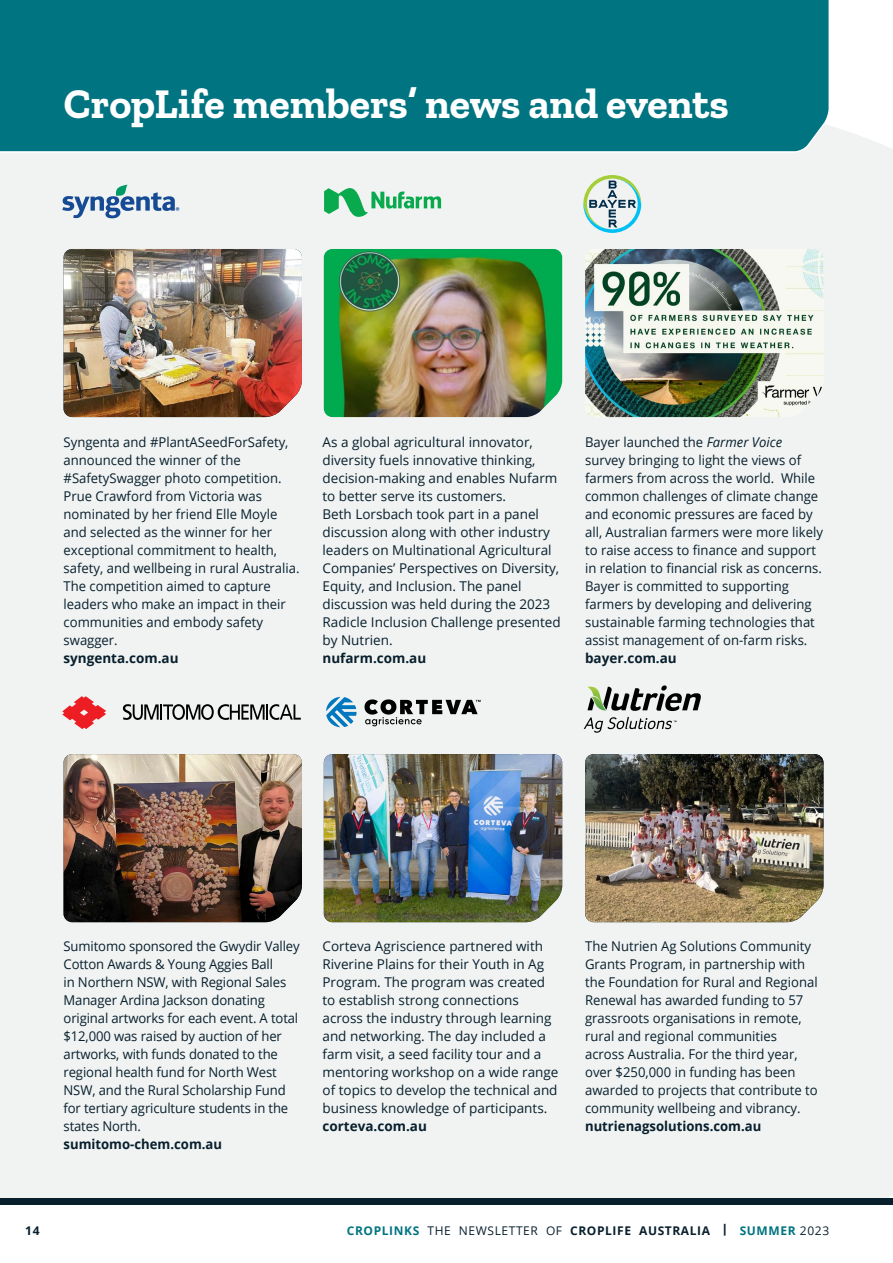
<style>
.page{position:relative;width:893px;height:1263px;background:#fff}
.page>*{position:absolute;margin:0;border:0;box-sizing:border-box;transform-origin:0 0}
.Body{font:700 42px "Zilla Slab";color:#fff}
.Body-2{font:13.5px/18px "Open Sans";color:#081f2d}
.t1{font:12px "Open Sans";letter-spacing:.05em;color:#081f2d}
.t2{font:700 12px "Open Sans";color:#081f2d}
.s1{font-weight:700}
.s2{font-style:italic}
.s3{font-weight:700;color:#007481}
.s4{font-weight:800}
</style>
<div class="page">
<div style="left:0;top:0;width:893px;height:1202px;background:#f0f3f2"></div>
<svg style="left:592px;top:0;width:301px;height:923px"></svg>
<div style="left:0;top:1198px;width:893px;height:7px;background:#081f2d"></div>
<img style="left:64px;top:249px;width:238px;height:168px">
<img style="left:585px;top:249px;width:238px;height:168px">
<svg style="left:62px;top:185px;width:117px;height:33px"></svg>
<svg style="left:584px;top:175px;width:57px;height:58px"></svg>
<img style="left:324px;top:249px;width:238px;height:168px">
<svg style="left:324px;top:188px;width:117px;height:29px"></svg>
<img style="left:64px;top:754px;width:238px;height:168px">
<img style="left:585px;top:754px;width:238px;height:168px">
<svg style="left:62px;top:696px;width:44px;height:33px"></svg>
<svg style="left:123px;top:704px;width:178px;height:16px"></svg>
<svg style="left:584px;top:717px;width:92px;height:16px"></svg>
<svg style="left:587px;top:685px;width:114px;height:26px"></svg>
<img style="left:324px;top:754px;width:238px;height:168px">
<svg style="left:326px;top:697px;width:30px;height:30px"></svg>
<svg style="left:365px;top:699px;width:116px;height:27px"></svg>
<div style="left:0;top:0;width:831px;height:153px;background:#007481"></div>
<p class="Body" style="left:64px;top:80px;width:666px">CropLife members’ news and events</p>
<p class="Body-2" style="left:64px;top:433px;width:238px">Syngenta and #PlantASeedForSafety, announced the winner of the #SafetySwagger photo competition.<br>Prue Crawford from Victoria was nominated by her friend Elle Moyle and selected as the winner for her exceptional commitment to health, safety, and wellbeing in rural Australia.<br>The competition aimed to capture leaders who make an impact in their communities and embody safety swagger.<br><span class="s1">syngenta.com.au</span></p>
<p class="Body-2" style="left:585px;top:433px;width:239px">Bayer launched the <span class="s2">Farmer Voice </span>survey bringing to light the views of farmers from across the world. While common challenges of climate change and economic pressures are faced by all, Australian farmers were more likely to raise access to finance and support in relation to financial risk as concerns.<br>Bayer is committed to supporting farmers by developing and delivering sustainable farming technologies that assist management of on-farm risks. <span class="s1">bayer.com.au</span></p>
<p class="Body-2" style="left:322px;top:433px;width:240px">As a global agricultural innovator, diversity fuels innovative thinking, decision-making and enables Nufarm to better serve its customers.<br>Beth Lorsbach took part in a panel discussion along with other industry leaders on Multinational Agricultural Companies’ Perspectives on Diversity, Equity, and Inclusion. The panel discussion was held during the 2023<br>Radicle Inclusion Challenge presented by Nutrien.<br><span class="s1">nufarm.com.au</span></p>
<p class="Body-2" style="left:64px;top:937px;width:238px">Sumitomo sponsored the Gwydir Valley Cotton Awards &amp; Young Aggies Ball<br>in Northern NSW, with Regional Sales Manager Ardina Jackson donating original artworks for each event. A total $12,000 was raised by auction of her artworks, with funds donated to the regional health fund for North West NSW, and the Rural Scholarship Fund for tertiary agriculture students in the states North. <span class="s1">sumitomo-chem.com.au</span></p>
<p class="Body-2" style="left:585px;top:937px;width:234px">The Nutrien Ag Solutions Community Grants Program, in partnership with the Foundation for Rural and Regional Renewal has awarded funding to 57 grassroots organisations in remote, rural and regional communities across Australia. For the third year, over $250,000 in funding has been awarded to projects that contribute to community wellbeing and vibrancy. <span class="s1">nutrienagsolutions.com.au</span></p>
<p class="Body-2" style="left:322px;top:937px;width:237px">Corteva Agriscience partnered with Riverine Plains for their Youth in Ag Program. The program was created to establish strong connections across the industry through learning and networking. The day included a farm visit, a seed facility tour and a mentoring workshop on a wide range of topics to develop the technical and business knowledge of participants. <span class="s1">corteva.com.au</span></p>
<p class="t2" style="left:25px;top:1222px;width:16px">14</p>
<p class="t1" style="left:347px;top:1222px;width:484px"><span class="s3">CROPLINKS</span> THE NEWSLETTER OF <span class="s1">CROPLIFE AUSTRALIA</span> <span class="s4">|</span> <span class="s3">SUMMER</span> 2023</p>
</div>
